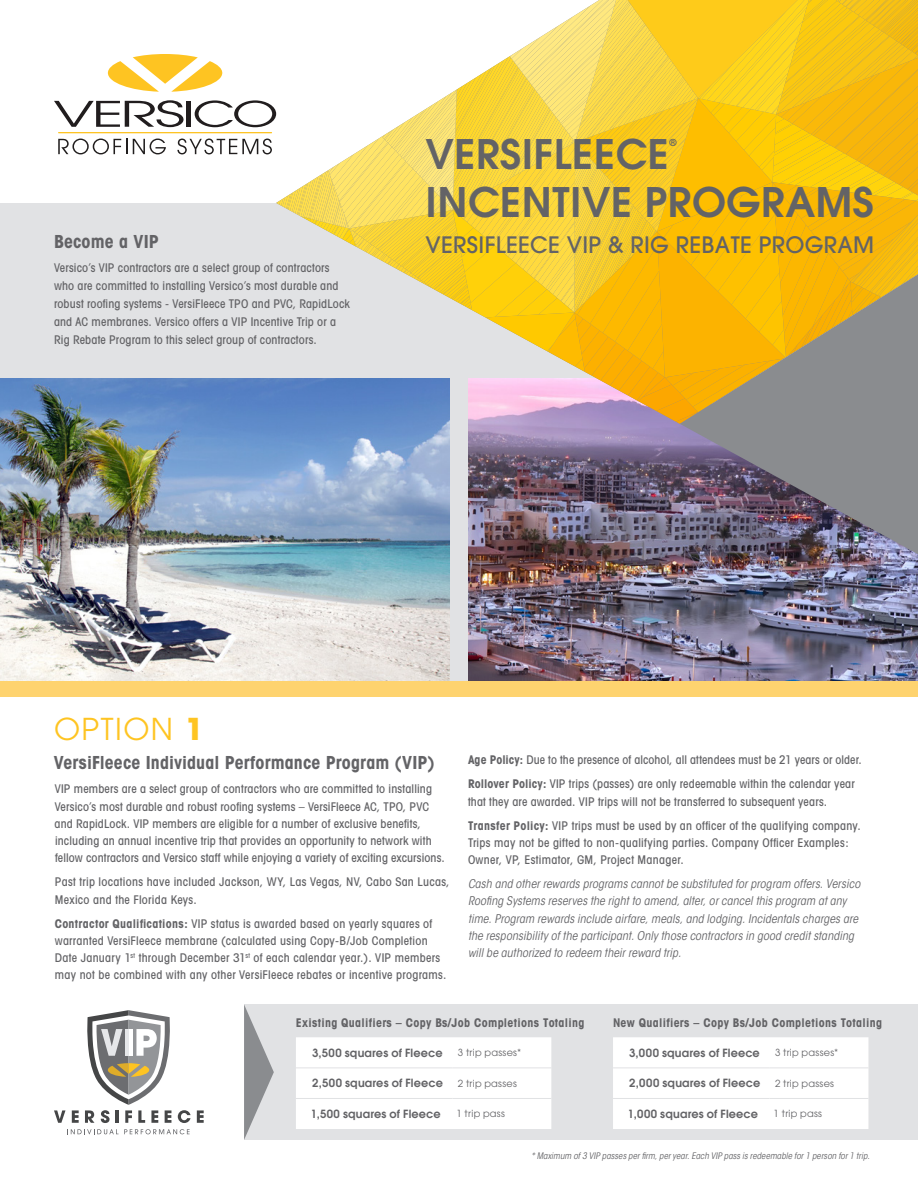
<style>
.page{position:relative;width:918px;height:1188px;background:#fff}
.page>*{position:absolute;margin:0;border:0;box-sizing:border-box;transform-origin:0 0}
.t1{font:600 40.5px "Avant Garde";letter-spacing:.015em;color:#636366}
.t2{font:30px "Avant Garde";letter-spacing:.05em;color:#fec422}
.t3{font:500 22.5px "Avant Garde";letter-spacing:.015em;color:#636366}
.Body_Copy{font:700 condensed 18px "Avant Garde";letter-spacing:.005em;color:#636366}
.Body_Copy-2{font:500 condensed 12px/17.2px "Avant Garde";letter-spacing:.015em;color:#636366}
.Body_Copy-3{font:italic condensed 12px/17.2px "ITC Avant Garde Std";letter-spacing:.01em;color:#636366}
.t4{font:700 condensed 12px "Avant Garde";letter-spacing:.025em;color:#636366}
.t5{font:600 11.25px "Avant Garde";letter-spacing:.015em;color:#636366}
.t6{font:9.75px "Avant Garde";letter-spacing:.03em;color:#636366}
.t7{font:600 9.6px "Avant Garde";color:#636366}
.Body_Copy-4{font:italic condensed 9px "ITC Avant Garde Std";letter-spacing:.01em;color:#636366}
.s1{font-weight:700}
</style>
<div class="page">
<div style="left:0;top:203px;width:707px;height:486px;background:#e1e2e4"></div>
<img style="left:468px;top:424px;width:450px;height:257px">
<img style="left:0;top:378px;width:450px;height:303px">
<img style="left:680px;top:424px;width:238px;height:130px">
<svg style="left:54px;top:0;width:864px;height:424px"></svg>
<div style="left:244px;top:1004px;width:674px;height:136px;background:#e1e2e4"></div>
<svg style="left:244px;top:1005px;width:30px;height:135px"></svg>
<div style="left:296px;top:1037px;width:255px;height:92px;background:#fff"></div>
<hr style="left:296px;top:1067px;width:157px;height:1px;background:#e1e2e4">
<hr style="left:453px;top:1067px;width:98px;height:1px;background:#e1e2e4">
<hr style="left:296px;top:1098px;width:157px;height:1px;background:#e1e2e4">
<hr style="left:453px;top:1098px;width:98px;height:1px;background:#e1e2e4">
<div style="left:613px;top:1037px;width:255px;height:92px;background:#fff"></div>
<hr style="left:613px;top:1067px;width:157px;height:1px;background:#e1e2e4">
<hr style="left:770px;top:1067px;width:98px;height:1px;background:#e1e2e4">
<hr style="left:613px;top:1098px;width:157px;height:1px;background:#e1e2e4">
<hr style="left:770px;top:1098px;width:98px;height:1px;background:#e1e2e4">
<div style="left:0;top:681px;width:918px;height:16px;background:#fed36f"></div>
<svg style="left:67px;top:1129px;width:123px;height:5px"></svg>
<svg style="left:54px;top:1110px;width:12px;height:13px"></svg>
<svg style="left:72px;top:1110px;width:7px;height:13px"></svg>
<svg style="left:178px;top:1110px;width:13px;height:13px"></svg>
<svg style="left:197px;top:1110px;width:7px;height:13px"></svg>
<svg style="left:85px;top:1010px;width:87px;height:113px"></svg>
<p class="Body_Copy" style="left:54px;top:230px;width:106px">Become a VIP</p>
<p class="Body_Copy-2" style="left:54px;top:259px;width:297px;line-height:18px">Versico’s VIP contractors are a select group of contractors who are committed to installing Versico’s most durable and robust roofing systems - VersiFleece TPO and PVC, RapidLock and AC membranes. Versico offers a VIP Incentive Trip or a Rig Rebate Program to this select group of contractors.</p>
<p class="t1" style="left:426px;top:127px;width:245px">VERSIFLEECE</p>
<p class="t7" style="left:670px;top:136px;width:9px">®</p>
<p class="t1" style="left:426px;top:175px;width:450px">INCENTIVE PROGRAMS</p>
<p class="t3" style="left:426px;top:230px;width:450px">VERSIFLEECE VIP &amp; RIG REBATE PROGRAM</p>
<p class="t2" style="left:54px;top:711px;width:151px">OPTION <span class="s1">1</span></p>
<p class="Body_Copy" style="left:54px;top:751px;width:382px">VersiFleece Individual Performance Program (VIP)</p>
<p class="Body_Copy-2" style="left:55px;top:780px;width:392px">VIP members are a select group of contractors who are committed to installing Versico’s most durable and robust roofing systems – VersiFleece AC, TPO, PVC and RapidLock. VIP members are eligible for a number of exclusive benefits, including an annual incentive trip that provides an opportunity to network with fellow contractors and Versico staff while enjoying a variety of exciting excursions.</p>
<p class="Body_Copy-2" style="left:55px;top:873px;width:396px">Past trip locations have included Jackson, WY, Las Vegas, NV, Cabo San Lucas,<br>Mexico and the Florida Keys.</p>
<p class="Body_Copy-2" style="left:55px;top:914px;width:393px"><span class="s1">Contractor Qualifications:</span> VIP status is awarded based on yearly squares of warranted VersiFleece membrane (calculated using Copy-B/Job Completion Date January 1<sup>st</sup> through December 31<sup>st</sup> of each calendar year.). VIP members may not be combined with any other VersiFleece rebates or incentive programs.</p>
<p class="Body_Copy-2" style="left:468px;top:751px;width:395px"><span class="s1">Age Policy:</span> Due to the presence of alcohol, all attendees must be 21 years or older.</p>
<p class="Body_Copy-2" style="left:468px;top:775px;width:388px"><span class="s1">Rollover Policy:</span> VIP trips (passes) are only redeemable within the calendar year that they are awarded. VIP trips will not be transferred to subsequent years.</p>
<p class="Body_Copy-2" style="left:468px;top:817px;width:394px"><span class="s1">Transfer Policy:</span> VIP trips must be used by an officer of the qualifying company.<br>Trips may not be gifted to non-qualifying parties. Company Officer Examples:<br>Owner, VP, Estimator, GM, Project Manager.</p>
<p class="Body_Copy-3" style="left:468px;top:876px;width:394px">Cash and other rewards programs cannot be substituted for program offers. Versico Roofing Systems reserves the right to amend, alter, or cancel this program at any time. Program rewards include airfare, meals, and lodging. Incidentals charges are the responsibility of the participant. Only those contractors in good credit standing will be authorized to redeem their reward trip.</p>
<p class="t4" style="left:296px;top:1015px;width:290px">Existing Qualifiers – Copy Bs/Job Completions Totaling</p>
<p class="t4" style="left:613px;top:1015px;width:271px">New Qualifiers – Copy Bs/Job Completions Totaling</p>
<p class="t5" style="left:312px;top:1045px;width:132px">3,500 squares of Fleece</p>
<p class="t6" style="left:458px;top:1047px;width:65px">3 trip passes*</p>
<p class="t5" style="left:312px;top:1076px;width:132px">2,500 squares of Fleece</p>
<p class="t6" style="left:458px;top:1077px;width:61px">2 trip passes</p>
<p class="t5" style="left:311px;top:1107px;width:131px">1,500 squares of Fleece</p>
<p class="t6" style="left:457px;top:1108px;width:50px">1 trip pass</p>
<p class="t5" style="left:629px;top:1045px;width:132px">3,000 squares of Fleece</p>
<p class="t6" style="left:775px;top:1047px;width:65px">3 trip passes*</p>
<p class="t5" style="left:629px;top:1076px;width:132px">2,000 squares of Fleece</p>
<p class="t6" style="left:775px;top:1077px;width:61px">2 trip passes</p>
<p class="t5" style="left:628px;top:1107px;width:132px">1,000 squares of Fleece</p>
<p class="t6" style="left:774px;top:1108px;width:50px">1 trip pass</p>
<p class="Body_Copy-4" style="left:531px;top:1150px;width:340px">* Maximum of 3 VIP passes per firm, per year. Each VIP pass is redeemable for 1 person for 1 trip.</p>
</div>
